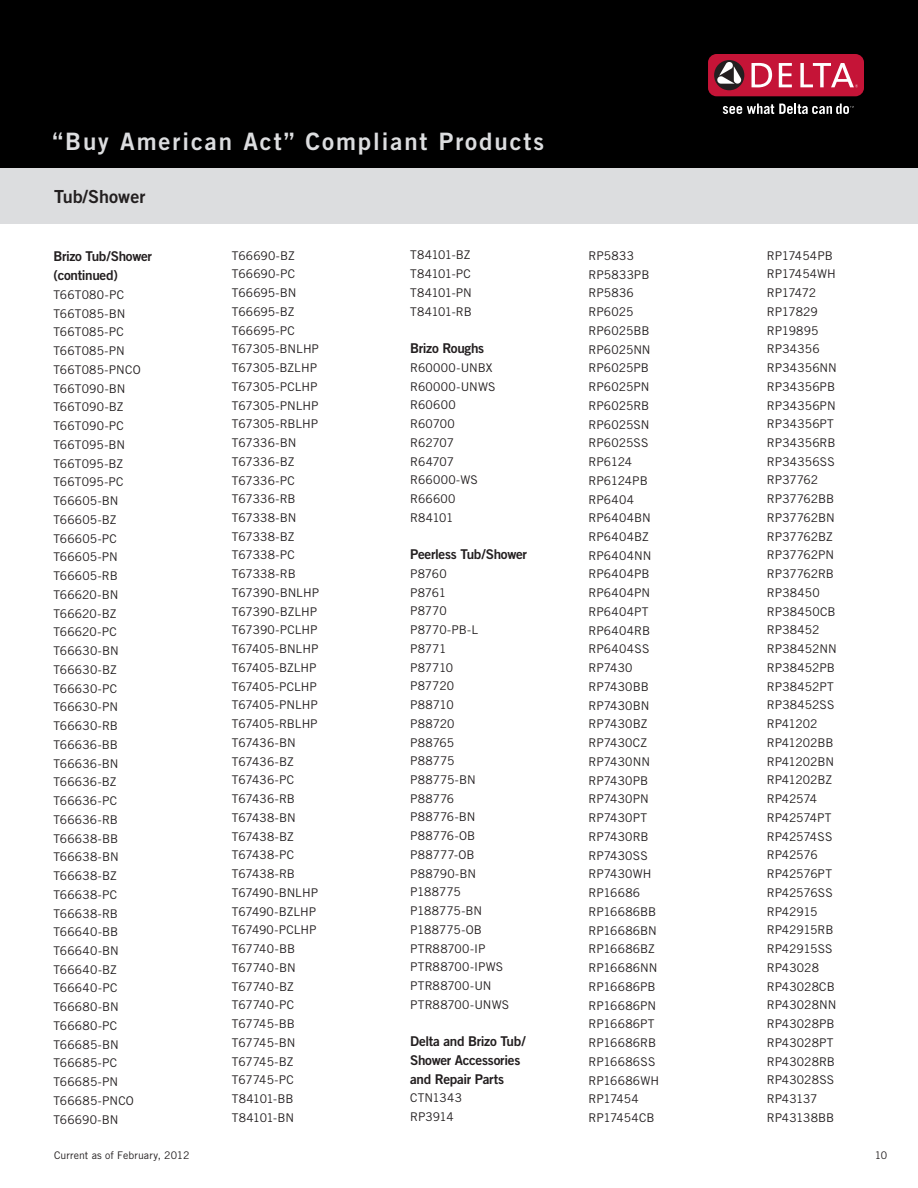
<style>
.page{position:relative;width:918px;height:1188px;background:#fff}
.page>*{position:absolute;margin:0;border:0;box-sizing:border-box;transform-origin:0 0}
.t1{font:24px "Trade Gothic Bold Two";letter-spacing:.08em;color:#dcdddf}
.t2{font:18px "Trade Gothic Bold Two";letter-spacing:.005em;color:#231f20}
.t3{font:13.5px/18.8px "Trade Gothic Bold Two";letter-spacing:-.025em;color:#231f20}
.t4{font:12px/18.8px "Trade Gothic";color:#231f20}
.t5{font:10.5px "Trade Gothic";letter-spacing:.01em;color:#231f20}
</style>
<div class="page">
<div style="left:0;top:167px;width:918px;height:57px;background:#dcdddf"></div>
<div style="left:0;top:0;width:918px;height:167px;background:#000"></div>
<div style="left:708px;top:54px;width:156px;height:42px;background:#c51437;border-radius:9px"></div>
<div style="left:714px;top:60px;width:30px;height:30px;background:#231f20;border-radius:50%"></div>
<svg style="left:752px;top:63px;width:20px;height:24px"></svg>
<svg style="left:779px;top:63px;width:13px;height:24px"></svg>
<svg style="left:800px;top:63px;width:58px;height:24px"></svg>
<svg style="left:717px;top:62px;width:25px;height:22px"></svg>
<svg style="left:723px;top:104px;width:131px;height:10px"></svg>
<h1 class="t1" style="left:52px;top:127px;width:493px">“Buy American Act” Compliant Products</h1>
<h2 class="t2" style="left:54px;top:185px;width:93px">Tub/Shower</h2>
<p class="t3" style="left:53px;top:247px;width:100px">Brizo Tub/Shower (continued)</p>
<p class="t4" style="left:53px;top:285px;width:89px">T66T080-PC<br>T66T085-BN<br>T66T085-PC<br>T66T085-PN<br>T66T085-PNCO<br>T66T090-BN<br>T66T090-BZ<br>T66T090-PC<br>T66T095-BN<br>T66T095-BZ<br>T66T095-PC<br>T66605-BN<br>T66605-BZ<br>T66605-PC<br>T66605-PN<br>T66605-RB<br>T66620-BN<br>T66620-BZ<br>T66620-PC<br>T66630-BN<br>T66630-BZ<br>T66630-PC<br>T66630-PN<br>T66630-RB<br>T66636-BB<br>T66636-BN<br>T66636-BZ<br>T66636-PC<br>T66636-RB<br>T66638-BB<br>T66638-BN<br>T66638-BZ<br>T66638-PC<br>T66638-RB<br>T66640-BB<br>T66640-BN<br>T66640-BZ<br>T66640-PC<br>T66680-BN<br>T66680-PC<br>T66685-BN<br>T66685-PC<br>T66685-PN<br>T66685-PNCO<br>T66690-BN</p>
<p class="t4" style="left:232px;top:246px;width:89px">T66690-BZ<br>T66690-PC<br>T66695-BN<br>T66695-BZ<br>T66695-PC<br>T67305-BNLHP<br>T67305-BZLHP<br>T67305-PCLHP<br>T67305-PNLHP<br>T67305-RBLHP<br>T67336-BN<br>T67336-BZ<br>T67336-PC<br>T67336-RB<br>T67338-BN<br>T67338-BZ<br>T67338-PC<br>T67338-RB<br>T67390-BNLHP<br>T67390-BZLHP<br>T67390-PCLHP<br>T67405-BNLHP<br>T67405-BZLHP<br>T67405-PCLHP<br>T67405-PNLHP<br>T67405-RBLHP<br>T67436-BN<br>T67436-BZ<br>T67436-PC<br>T67436-RB<br>T67438-BN<br>T67438-BZ<br>T67438-PC<br>T67438-RB<br>T67490-BNLHP<br>T67490-BZLHP<br>T67490-PCLHP<br>T67740-BB<br>T67740-BN<br>T67740-BZ<br>T67740-PC<br>T67745-BB<br>T67745-BN<br>T67745-BZ<br>T67745-PC<br>T84101-BB<br>T84101-BN</p>
<p class="t4" style="left:410px;top:246px;width:63px;text-align:justify">T84101-BZ T84101-PC T84101-PN T84101-RB</p>
<p class="t3" style="left:410px;top:339px;width:75px">Brizo Roughs</p>
<p class="t4" style="left:410px;top:358px;width:87px">R60000-UNBX<br>R60000-UNWS<br>R60600<br>R60700<br>R62707<br>R64707<br>R66000-WS<br>R66600<br>R84101</p>
<p class="t3" style="left:410px;top:545px;width:118px">Peerless Tub/Shower</p>
<p class="t4" style="left:410px;top:564px;width:101px">P8760<br>P8761<br>P8770<br>P8770-PB-L<br>P8771<br>P87710<br>P87720<br>P88710<br>P88720<br>P88765<br>P88775<br>P88775-BN<br>P88776<br>P88776-BN<br>P88776-OB<br>P88777-OB<br>P88790-BN<br>P188775<br>P188775-BN<br>P188775-OB<br>PTR88700-IP<br>PTR88700-IPWS<br>PTR88700-UN<br>PTR88700-UNWS</p>
<p class="t3" style="left:410px;top:1032px;width:117px">Delta and Brizo Tub/<br>Shower Accessories and Repair Parts</p>
<p class="t4" style="left:410px;top:1089px;width:53px">CTN1343<br>RP3914</p>
<p class="t4" style="left:589px;top:246px;width:72px">RP5833<br>RP5833PB<br>RP5836<br>RP6025<br>RP6025BB<br>RP6025NN<br>RP6025PB<br>RP6025PN<br>RP6025RB<br>RP6025SN<br>RP6025SS<br>RP6124<br>RP6124PB<br>RP6404<br>RP6404BN<br>RP6404BZ<br>RP6404NN<br>RP6404PB<br>RP6404PN<br>RP6404PT<br>RP6404RB<br>RP6404SS<br>RP7430<br>RP7430BB<br>RP7430BN<br>RP7430BZ<br>RP7430CZ<br>RP7430NN<br>RP7430PB<br>RP7430PN<br>RP7430PT<br>RP7430RB<br>RP7430SS<br>RP7430WH<br>RP16686<br>RP16686BB<br>RP16686BN<br>RP16686BZ<br>RP16686NN<br>RP16686PB<br>RP16686PN<br>RP16686PT<br>RP16686RB<br>RP16686SS<br>RP16686WH<br>RP17454<br>RP17454CB</p>
<p class="t4" style="left:767px;top:246px;width:71px">RP17454PB<br>RP17454WH<br>RP17472<br>RP17829<br>RP19895<br>RP34356<br>RP34356NN<br>RP34356PB<br>RP34356PN<br>RP34356PT<br>RP34356RB<br>RP34356SS<br>RP37762<br>RP37762BB<br>RP37762BN<br>RP37762BZ<br>RP37762PN<br>RP37762RB<br>RP38450<br>RP38450CB<br>RP38452<br>RP38452NN<br>RP38452PB<br>RP38452PT<br>RP38452SS<br>RP41202<br>RP41202BB<br>RP41202BN<br>RP41202BZ<br>RP42574<br>RP42574PT<br>RP42574SS<br>RP42576<br>RP42576PT<br>RP42576SS<br>RP42915<br>RP42915RB<br>RP42915SS<br>RP43028<br>RP43028CB<br>RP43028NN<br>RP43028PB<br>RP43028PT<br>RP43028RB<br>RP43028SS<br>RP43137<br>RP43138BB</p>
<p class="t5" style="left:54px;top:1149px;width:137px">Current as of February, 2012</p>
<p class="t5" style="left:875px;top:1149px;width:14px">10</p>
</div>
